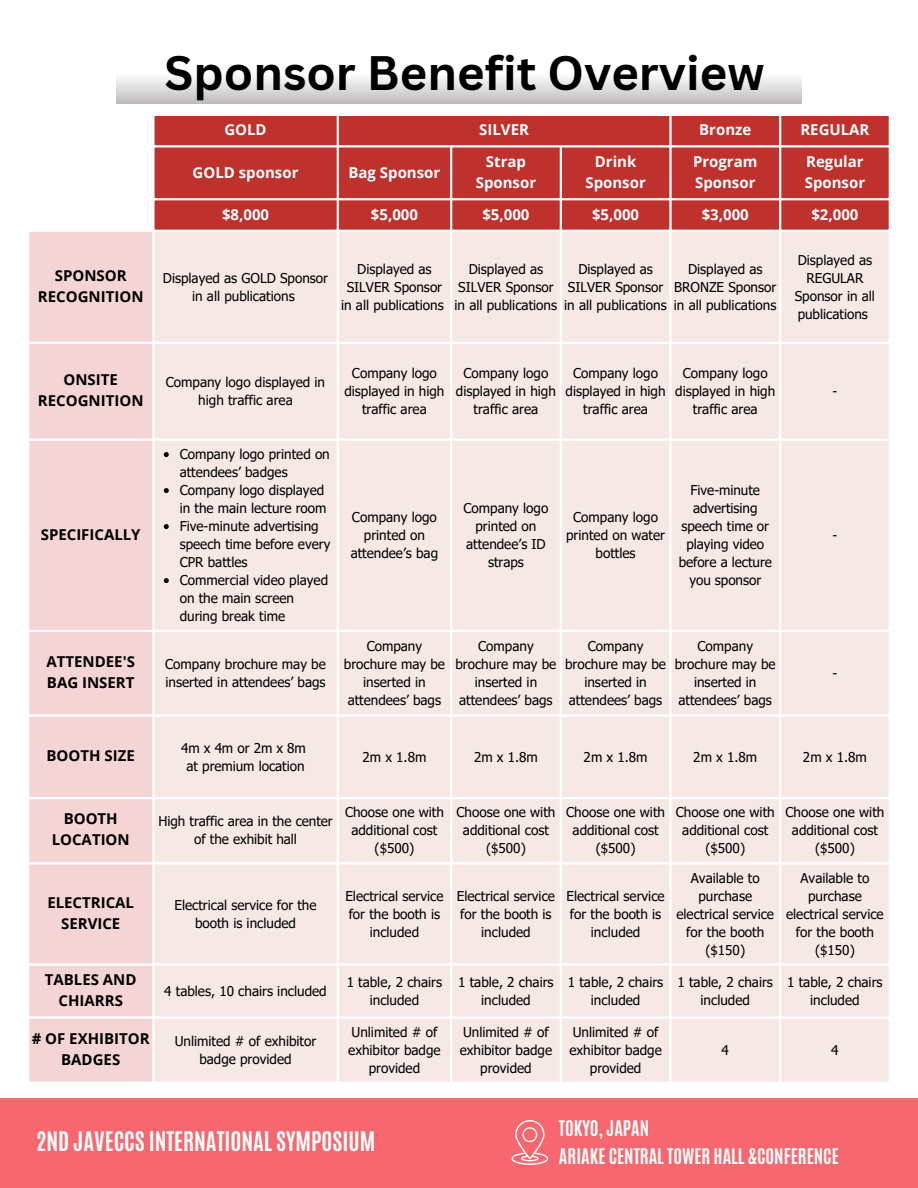
<style>
.page{position:relative;width:918px;height:1188px;background:#fff}
.page>*{position:absolute;margin:0;border:0;box-sizing:border-box;transform-origin:0 0}
.t1{font:700 47.1px "Canva Sans";color:#000}
.t2{font:700 22.5px "Antonio";color:#fff}
.t3{font:700 18px "Antonio";color:#fff}
.t4{font:700 15px/21px "Open Sans";color:#000;text-align:center}
.t5{font:700 15px/21px "Open Sans";color:#fff;text-align:center}
.t6{font:13.5px/18px "Tahoma";color:#000;text-align:center}
.t7{font:13.5px "Tahoma";letter-spacing:.305em;color:#000}
</style>
<div class="page">
<div style="left:116px;top:73px;width:686px;height:30px;background:linear-gradient(to bottom,#fff,#c2bfbf)"></div>
<div style="left:155px;top:116px;width:734px;height:114px;background:#be312d"></div>
<div style="left:29px;top:232px;width:123px;height:850px;background:#f4d4d4"></div>
<div style="left:155px;top:232px;width:734px;height:850px;background:#f6e8e5"></div>
<svg style="left:164px;top:452px;width:5px;height:5px"></svg>
<svg style="left:164px;top:488px;width:5px;height:5px"></svg>
<svg style="left:164px;top:524px;width:5px;height:5px"></svg>
<svg style="left:164px;top:578px;width:5px;height:5px"></svg>
<hr style="left:337px;top:116px;width:2px;height:966px;background:#fff">
<hr style="left:450px;top:147px;width:2px;height:935px;background:#fff">
<hr style="left:560px;top:147px;width:2px;height:935px;background:#fff">
<hr style="left:669px;top:116px;width:3px;height:966px;background:#fff">
<hr style="left:779px;top:116px;width:2px;height:966px;background:#fff">
<hr style="left:27px;top:145px;width:864px;height:2px;background:#fff">
<hr style="left:27px;top:198px;width:864px;height:2px;background:#fff">
<hr style="left:27px;top:342px;width:864px;height:2px;background:#fff">
<hr style="left:27px;top:439px;width:864px;height:2px;background:#fff">
<hr style="left:27px;top:630px;width:864px;height:2px;background:#fff">
<hr style="left:27px;top:714px;width:864px;height:3px;background:#fff">
<hr style="left:27px;top:797px;width:864px;height:2px;background:#fff">
<hr style="left:27px;top:862px;width:864px;height:2px;background:#fff">
<hr style="left:27px;top:963px;width:864px;height:3px;background:#fff">
<hr style="left:27px;top:1016px;width:864px;height:3px;background:#fff">
<div style="left:0;top:1099px;width:918px;height:89px;background:#f6676f"></div>
<svg style="left:512px;top:1120px;width:36px;height:45px"></svg>
<h1 class="t1" style="left:165px;top:40px;width:601px">Sponsor Benefit Overview</h1>
<p class="t5" style="left:224px;top:119px;width:44px">GOLD</p>
<p class="t5" style="left:479px;top:119px;width:51px">SILVER</p>
<p class="t5" style="left:699px;top:119px;width:54px">Bronze</p>
<p class="t5" style="left:800px;top:119px;width:71px">REGULAR</p>
<p class="t5" style="left:193px;top:161px;width:107px">GOLD sponsor</p>
<p class="t5" style="left:349px;top:161px;width:93px">Bag Sponsor</p>
<p class="t5" style="left:476px;top:150px;width:62px">Strap<br>Sponsor</p>
<p class="t5" style="left:585px;top:150px;width:62px">Drink<br>Sponsor</p>
<p class="t5" style="left:693px;top:150px;width:66px;text-align:left">Program<br>Sponsor</p>
<p class="t5" style="left:805px;top:150px;width:62px;text-align:left">Regular<br>Sponsor</p>
<p class="t5" style="left:222px;top:203px;width:49px">$8,000</p>
<p class="t5" style="left:371px;top:203px;width:49px">$5,000</p>
<p class="t5" style="left:482px;top:203px;width:49px">$5,000</p>
<p class="t5" style="left:592px;top:203px;width:49px">$5,000</p>
<p class="t5" style="left:702px;top:203px;width:49px">$3,000</p>
<p class="t5" style="left:811px;top:203px;width:49px">$2,000</p>
<p class="t4" style="left:38px;top:265px;width:107px">SPONSOR<br>RECOGNITION</p>
<p class="t6" style="left:163px;top:269px;width:167px">Displayed as GOLD Sponsor in all publications</p>
<p class="t6" style="left:341px;top:260px;width:104px">Displayed as<br>SILVER Sponsor in all publications</p>
<p class="t6" style="left:455px;top:260px;width:104px">Displayed as<br>SILVER Sponsor in all publications</p>
<p class="t6" style="left:564px;top:260px;width:104px">Displayed as<br>SILVER Sponsor in all publications</p>
<p class="t6" style="left:674px;top:260px;width:104px">Displayed as<br>BRONZE Sponsor in all publications</p>
<p class="t6" style="left:795px;top:251px;width:82px">Displayed as<br>REGULAR<br>Sponsor in all publications</p>
<p class="t4" style="left:38px;top:369px;width:107px">ONSITE<br>RECOGNITION</p>
<p class="t6" style="left:166px;top:373px;width:161px">Company logo displayed in high traffic area</p>
<p class="t6" style="left:344px;top:364px;width:102px">Company logo displayed in high traffic area</p>
<p class="t6" style="left:456px;top:364px;width:102px">Company logo displayed in high traffic area</p>
<p class="t6" style="left:566px;top:364px;width:102px">Company logo displayed in high traffic area</p>
<p class="t6" style="left:675px;top:364px;width:102px">Company logo displayed in high traffic area</p>
<p class="t4" style="left:41px;top:524px;width:101px">SPECIFICALLY</p>
<p class="t6" style="left:180px;top:445px;width:152px;text-align:left">Company logo printed on attendees’ badges</p>
<p class="t6" style="left:180px;top:481px;width:148px;text-align:left">Company logo displayed in the main lecture room</p>
<p class="t6" style="left:180px;top:517px;width:152px;text-align:left">Five-minute advertising speech time before every<br>CPR battles</p>
<p class="t6" style="left:180px;top:571px;width:150px;text-align:left">Commercial video played on the main screen during break time</p>
<p class="t4" style="left:47px;top:651px;width:90px;text-align:left">ATTENDEE'S<br>BAG INSERT</p>
<p class="t6" style="left:165px;top:655px;width:162px;text-align:left">Company brochure may be inserted in attendees’ bags</p>
<p class="t6" style="left:351px;top:508px;width:89px">Company logo printed on attendee’s bag</p>
<p class="t6" style="left:464px;top:499px;width:86px">Company logo printed on attendee’s ID straps</p>
<p class="t6" style="left:566px;top:508px;width:100px">Company logo printed on water bottles</p>
<p class="t6" style="left:679px;top:481px;width:95px">Five-minute advertising speech time or playing video before a lecture you sponsor</p>
<p class="t6" style="left:344px;top:637px;width:102px">Company brochure may be inserted in attendees’ bags</p>
<p class="t6" style="left:455px;top:637px;width:102px">Company brochure may be inserted in attendees’ bags</p>
<p class="t6" style="left:565px;top:637px;width:102px">Company brochure may be inserted in attendees’ bags</p>
<p class="t6" style="left:675px;top:637px;width:102px">Company brochure may be inserted in attendees’ bags</p>
<p class="t6" style="left:833px;top:382px;width:6px">-</p>
<p class="t6" style="left:833px;top:526px;width:6px">-</p>
<p class="t6" style="left:833px;top:664px;width:6px">-</p>
<p class="t4" style="left:47px;top:745px;width:90px">BOOTH SIZE</p>
<p class="t7" style="left:181px;top:739px;width:126px">4mx4mor2mx8m</p>
<p class="t6" style="left:187px;top:757px;width:119px">at premium location</p>
<p class="t6" style="left:362px;top:748px;width:65px">2m x 1.8m</p>
<p class="t6" style="left:474px;top:748px;width:65px">2m x 1.8m</p>
<p class="t6" style="left:584px;top:748px;width:65px">2m x 1.8m</p>
<p class="t6" style="left:693px;top:748px;width:65px">2m x 1.8m</p>
<p class="t6" style="left:803px;top:748px;width:65px">2m x 1.8m</p>
<p class="t4" style="left:52px;top:808px;width:80px">BOOTH<br>LOCATION</p>
<p class="t6" style="left:158px;top:812px;width:176px">High traffic area in the center of the exhibit hall</p>
<p class="t6" style="left:345px;top:803px;width:100px">Choose one with additional cost</p>
<p class="t6" style="left:375px;top:839px;width:41px">($500)</p>
<p class="t6" style="left:457px;top:803px;width:100px">Choose one with additional cost</p>
<p class="t6" style="left:486px;top:839px;width:41px">($500)</p>
<p class="t6" style="left:566px;top:803px;width:100px">Choose one with additional cost</p>
<p class="t6" style="left:596px;top:839px;width:41px">($500)</p>
<p class="t4" style="left:47px;top:891px;width:88px">ELECTRICAL<br>SERVICE</p>
<p class="t6" style="left:174px;top:895px;width:144px">Electrical service for the booth is included</p>
<p class="t6" style="left:345px;top:886px;width:100px">Electrical service for the booth is included</p>
<p class="t6" style="left:457px;top:886px;width:100px">Electrical service for the booth is included</p>
<p class="t6" style="left:567px;top:886px;width:100px">Electrical service for the booth is included</p>
<p class="t6" style="left:676px;top:803px;width:100px">Choose one with additional cost</p>
<p class="t6" style="left:705px;top:839px;width:41px">($500)</p>
<p class="t6" style="left:786px;top:803px;width:100px">Choose one with additional cost</p>
<p class="t6" style="left:815px;top:839px;width:41px">($500)</p>
<p class="t6" style="left:676px;top:868px;width:99px">Available to purchase electrical service for the booth ($150)</p>
<p class="t6" style="left:786px;top:868px;width:99px">Available to purchase electrical service for the booth</p>
<p class="t6" style="left:815px;top:940px;width:41px">($150)</p>
<p class="t4" style="left:45px;top:969px;width:93px">TABLES AND<br>CHIARRS</p>
<p class="t6" style="left:164px;top:982px;width:164px">4 tables, 10 chairs included</p>
<p class="t6" style="left:347px;top:973px;width:97px">1 table, 2 chairs included</p>
<p class="t6" style="left:458px;top:973px;width:97px">1 table, 2 chairs included</p>
<p class="t6" style="left:568px;top:973px;width:97px">1 table, 2 chairs included</p>
<p class="t6" style="left:678px;top:973px;width:97px">1 table, 2 chairs included</p>
<p class="t6" style="left:787px;top:973px;width:97px">1 table, 2 chairs included</p>
<p class="t4" style="left:32px;top:1028px;width:119px"># OF EXHIBITOR<br>BADGES</p>
<p class="t6" style="left:175px;top:1031px;width:143px">Unlimited # of exhibitor badge provided</p>
<p class="t6" style="left:348px;top:1022px;width:94px">Unlimited # of exhibitor badge provided</p>
<p class="t6" style="left:460px;top:1022px;width:94px">Unlimited # of exhibitor badge provided</p>
<p class="t6" style="left:569px;top:1022px;width:94px">Unlimited # of exhibitor badge provided</p>
<p class="t6" style="left:722px;top:1040px;width:9px">4</p>
<p class="t6" style="left:831px;top:1040px;width:9px">4</p>
<h2 class="t2" style="left:36px;top:1126px;width:341px">2ND JAVECCS INTERNATIONAL SYMPOSIUM</h2>
<p class="t3" style="left:559px;top:1115px;width:92px">TOKYO, JAPAN</p>
<p class="t3" style="left:559px;top:1143px;width:281px">ARIAKE CENTRAL TOWER HALL &amp;CONFERENCE</p>
</div>
